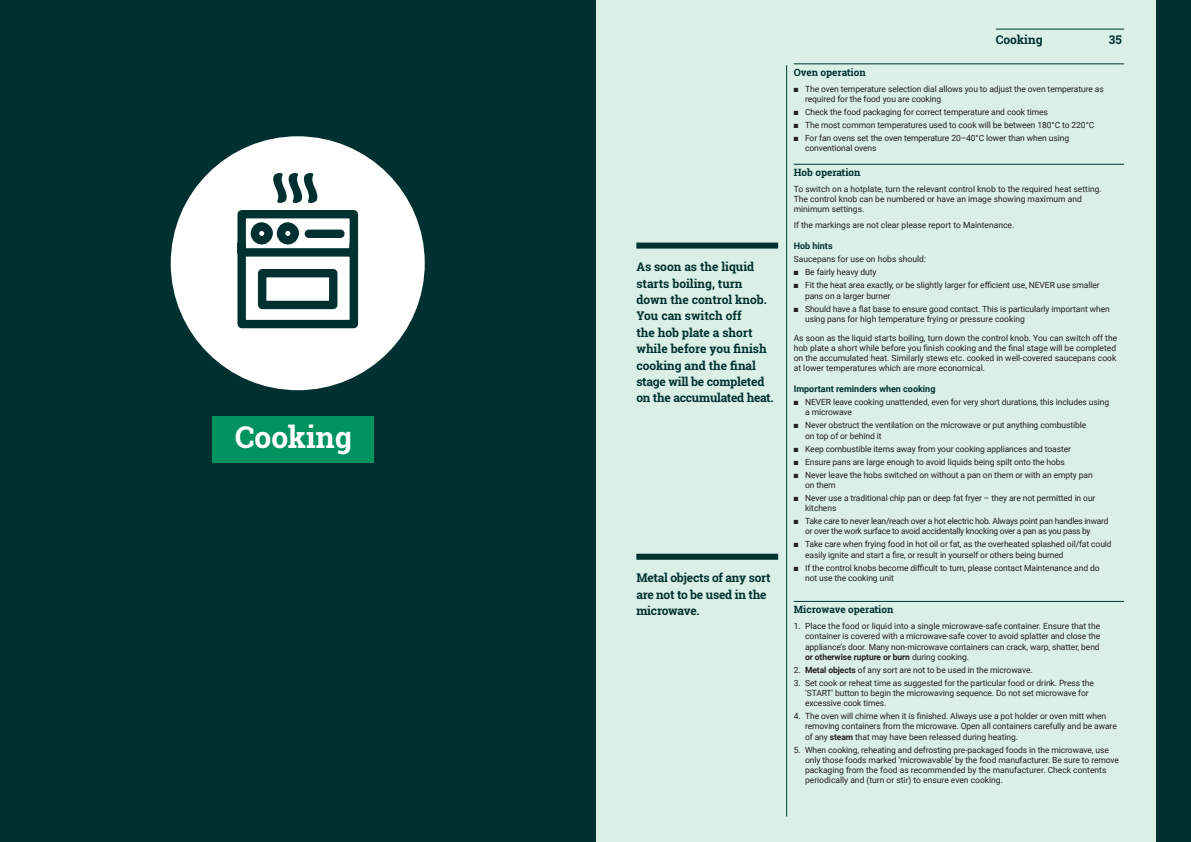
<style>
.page{position:relative;width:1191px;height:842px;background:#fff}
.page>*{position:absolute;margin:0;border:0;box-sizing:border-box;transform-origin:0 0}
.t1{font:700 30px "Roboto Slab";color:#fff}
.t2{font:700 12px/16.4px "Roboto Slab";letter-spacing:-.005em;color:#003130}
.t3{font:700 10px "Roboto Slab";color:#003130}
.t4{font:700 9px "Roboto";color:#003130}
.t5{font:8.5px/10.2px "Roboto";letter-spacing:-.01em;color:#231f20}
.t6{font:8.5px/10.2px "Roboto";letter-spacing:-.03em;color:#231f20}
.s1{font-weight:700}
</style>
<div class="page">
<div style="left:0;top:0;width:1168px;height:842px;background:#daefe6"></div>
<div style="left:636px;top:243px;width:142px;height:6px;background:#003130"></div>
<hr style="left:786px;top:65px;width:1px;height:751px;background:#003130">
<div style="left:1157px;top:0;width:34px;height:842px;background:#003130"></div>
<hr style="left:793px;top:63px;width:331px;height:1px;background:#003130">
<hr style="left:793px;top:164px;width:331px;height:1px;background:#003130">
<hr style="left:793px;top:601px;width:331px;height:1px;background:#003130">
<hr style="left:995px;top:29px;width:129px;height:1px;background:#003130">
<div style="left:0;top:0;width:595px;height:842px;background:#003130"></div>
<div style="left:171px;top:136px;width:254px;height:254px;background:#fff;border-radius:50%"></div>
<div style="left:212px;top:416px;width:161px;height:46px;background:#00935f"></div>
<svg style="left:237px;top:173px;width:122px;height:156px"></svg>
<div style="left:309px;top:230px;width:31px;height:8px;background:#003130"></div>
<div style="left:636px;top:554px;width:142px;height:6px;background:#003130"></div>
<p class="t1" style="left:235px;top:416px;width:118px">Cooking</p>
<p class="t2" style="left:636px;top:259px;width:139px">As soon as the liquid starts boiling, turn down the control knob.<br>You can switch off<br>the hob plate a short while before you finish cooking and the final stage will be completed on the accumulated heat.</p>
<p class="t2" style="left:636px;top:570px;width:136px">Metal objects of any sort are not to be used in the microwave.</p>
<p class="t2" style="left:995px;top:31px;width:48px">Cooking</p>
<p class="t2" style="left:1109px;top:31px;width:14px">35</p>
<p class="t3" style="left:793px;top:65px;width:73px">Oven operation</p>
<p class="t5" style="left:805px;top:83px;width:300px;text-indent:-11px">■ The oven temperature selection dial allows you to adjust the oven temperature as required for the food you are cooking</p>
<p class="t5" style="left:793px;top:106px;width:256px">■ Check the food packaging for correct temperature and cook times</p>
<p class="t5" style="left:793px;top:119px;width:302px">■ The most common temperatures used to cook will be between 180°C to 220°C</p>
<p class="t5" style="left:805px;top:132px;width:265px;text-indent:-11px">■ For fan ovens set the oven temperature 20–40°C lower than when using conventional ovens</p>
<p class="t3" style="left:793px;top:166px;width:68px">Hob operation</p>
<p class="t5" style="left:793px;top:184px;width:309px">To switch on a hotplate, turn the relevant control knob to the required heat setting.<br>The control knob can be numbered or have an image showing maximum and minimum settings.</p>
<p class="t5" style="left:793px;top:220px;width:222px">If the markings are not clear please report to Maintenance.</p>
<p class="t4" style="left:793px;top:240px;width:40px">Hob hints</p>
<p class="t5" style="left:793px;top:254px;width:134px">Saucepans for use on hobs should:</p>
<p class="t5" style="left:793px;top:267px;width:84px">■ Be fairly heavy duty</p>
<p class="t5" style="left:805px;top:280px;width:296px;text-indent:-11px">■ Fit the heat area exactly, or be slightly larger for efficient use, NEVER use smaller pans on a larger burner</p>
<p class="t5" style="left:805px;top:303px;width:306px;text-indent:-11px">■ Should have a flat base to ensure good contact. This is particularly important when using pans for high temperature frying or pressure cooking</p>
<p class="t5" style="left:793px;top:332px;width:325px">As soon as the liquid starts boiling, turn down the control knob. You can switch off the hob plate a short while before you finish cooking and the final stage will be completed on the accumulated heat. Similarly stews etc. cooked in well-covered saucepans cook at lower temperatures which are more economical.</p>
<p class="t4" style="left:793px;top:383px;width:143px">Important reminders when cooking</p>
<p class="t5" style="left:805px;top:397px;width:305px;text-indent:-11px">■ NEVER leave cooking unattended, even for very short durations, this includes using a microwave</p>
<p class="t5" style="left:805px;top:420px;width:283px;text-indent:-11px">■ Never obstruct the ventilation on the microwave or put anything combustible on top of or behind it</p>
<p class="t5" style="left:793px;top:443px;width:279px">■ Keep combustible items away from your cooking appliances and toaster</p>
<p class="t5" style="left:793px;top:456px;width:273px">■ Ensure pans are large enough to avoid liquids being spilt onto the hobs</p>
<p class="t5" style="left:805px;top:469px;width:289px;text-indent:-11px">■ Never leave the hobs switched on without a pan on them or with an empty pan on them</p>
<p class="t5" style="left:805px;top:492px;width:292px;text-indent:-11px">■ Never use a traditional chip pan or deep fat fryer – they are not permitted in our kitchens</p>
<p class="t6" style="left:805px;top:516px;width:305px;text-indent:-11px">■ Take care to never lean/reach over a hot electric hob. Always point pan handles inward or over the work surface to avoid accidentally knocking over a pan as you pass by</p>
<p class="t5" style="left:805px;top:539px;width:308px;text-indent:-11px">■ Take care when frying food in hot oil or fat, as the overheated splashed oil/fat could easily ignite and start a fire, or result in yourself or others being burned</p>
<p class="t5" style="left:805px;top:562px;width:296px;text-indent:-11px">■ If the control knobs become difficult to turn, please contact Maintenance and do not use the cooking unit</p>
<p class="t3" style="left:793px;top:603px;width:101px">Microwave operation</p>
<p class="t5" style="left:805px;top:621px;width:297px;text-align:justify;text-indent:-11px">1. Place the food or liquid into a single microwave-safe container. Ensure that the container is covered with a microwave-safe cover to avoid splatter and close the appliance’s door. Many non-microwave containers can crack, warp, shatter, bend <span class="s1">or otherwise rupture or burn</span> during cooking.</p>
<p class="t5" style="left:793px;top:664px;width:240px">2. <span class="s1">Metal objects</span> of any sort are not to be used in the microwave.</p>
<p class="t5" style="left:805px;top:677px;width:290px;text-indent:-11px">3. Set cook or reheat time as suggested for the particular food or drink. Press the ‘START’ button to begin the microwaving sequence. Do not set microwave for excessive cook times.</p>
<p class="t5" style="left:805px;top:711px;width:313px;text-indent:-11px">4. The oven will chime when it is finished. Always use a pot holder or oven mitt when removing containers from the microwave. Open all containers carefully and be aware of any <span class="s1">steam</span> that may have been released during heating.</p>
<p class="t5" style="left:805px;top:744px;width:315px;text-indent:-11px">5. When cooking, reheating and defrosting pre-packaged foods in the microwave, use only those foods marked ‘microwavable’ by the food manufacturer. Be sure to remove packaging from the food as recommended by the manufacturer. Check contents periodically and (turn or stir) to ensure even cooking.</p>
</div>
